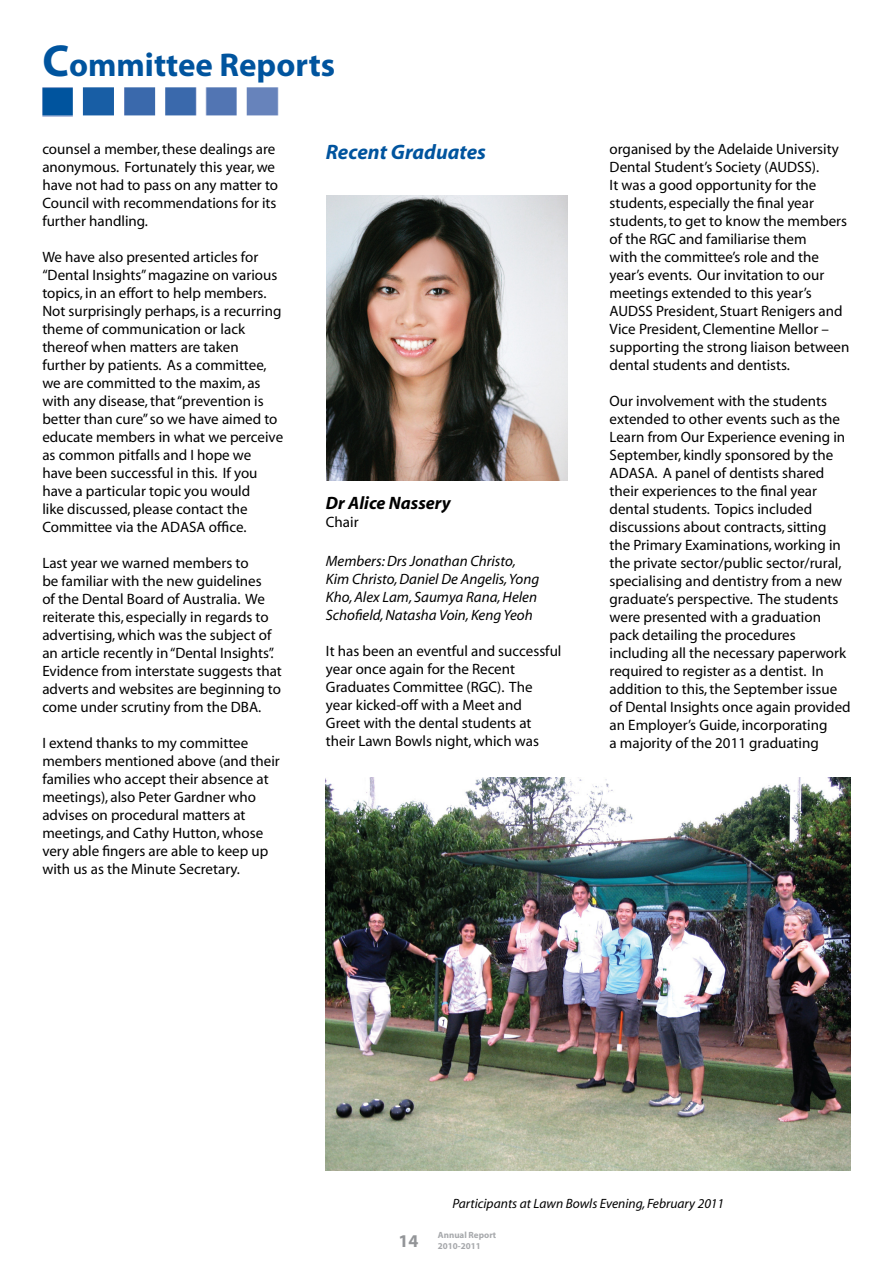
<style>
.page{position:relative;width:893px;height:1263px;background:#fff}
.page>*{position:absolute;margin:0;border:0;box-sizing:border-box;transform-origin:0 0}
.t1{font:700 33px "Myriad";color:#00549e}
.t2{font:italic 700 21px "Myriad";color:#00549e}
.t3{font:italic 700 18px "Myriad";color:#000}
.t4{font:700 18px "Myriad";color:#939598}
.t5{font:15px/18px "Myriad";color:#000}
.t6{font:italic 15px/18px "Myriad";color:#000}
.t7{font:italic 13.5px "Myriad";color:#000}
.t8{font:700 9px/10.8px "Myriad";color:#a7a9ac}
.s1{font-size:45px}
</style>
<div class="page">
<img style="left:42px;top:87px;width:237px;height:29px">
<img style="left:326px;top:195px;width:241px;height:285px">
<img style="left:326px;top:777px;width:524px;height:393px">
<h1 class="t1" style="left:42px;top:53px;width:294px"><span class="s1">C</span>ommittee Reports</h1>
<p class="t5" style="left:42px;top:142px;width:237px">counsel a member, these dealings are anonymous. Fortunately this year, we have not had to pass on any matter to Council with recommendations for its further handling.</p>
<p class="t5" style="left:42px;top:250px;width:242px">We have also presented articles for “Dental Insights” magazine on various topics, in an effort to help members.<br>Not surprisingly perhaps, is a recurring theme of communication or lack thereof when matters are taken further by patients. As a committee, we are committed to the maxim, as with any disease, that “prevention is better than cure” so we have aimed to educate members in what we perceive as common pitfalls and I hope we have been successful in this. If you have a particular topic you would<br>like discussed, please contact the Committee via the ADASA office.</p>
<p class="t5" style="left:42px;top:556px;width:241px">Last year we warned members to<br>be familiar with the new guidelines<br>of the Dental Board of Australia. We reiterate this, especially in regards to advertising, which was the subject of an article recently in “Dental Insights”.<br>Evidence from interstate suggests that adverts and websites are beginning to come under scrutiny from the DBA.</p>
<p class="t5" style="left:42px;top:736px;width:239px">I extend thanks to my committee members mentioned above (and their families who accept their absence at meetings), also Peter Gardner who advises on procedural matters at meetings, and Cathy Hutton, whose very able fingers are able to keep up with us as the Minute Secretary.</p>
<h2 class="t2" style="left:326px;top:144px;width:161px">Recent Graduates</h2>
<p class="t5" style="left:609px;top:142px;width:241px">organised by the Adelaide University Dental Student’s Society (AUDSS).<br>It was a good opportunity for the students, especially the final year students, to get to know the members of the RGC and familiarise them<br>with the committee’s role and the year’s events. Our invitation to our meetings extended to this year’s AUDSS President, Stuart Renigers and Vice President, Clementine Mellor – supporting the strong liaison between dental students and dentists.</p>
<p class="t5" style="left:609px;top:394px;width:242px">Our involvement with the students extended to other events such as the Learn from Our Experience evening in September, kindly sponsored by the ADASA. A panel of dentists shared their experiences to the final year dental students. Topics included discussions about contracts, sitting the Primary Examinations, working in the private sector/public sector/rural, specialising and dentistry from a new graduate’s perspective. The students were presented with a graduation pack detailing the procedures including all the necessary paperwork required to register as a dentist. In addition to this, the September issue of Dental Insights once again provided an Employer’s Guide, incorporating<br>a majority of the 2011 graduating</p>
<p class="t3" style="left:326px;top:496px;width:126px">Dr Alice Nassery</p>
<p class="t5" style="left:326px;top:514px;width:34px">Chair</p>
<p class="t6" style="left:326px;top:554px;width:215px">Members: Drs Jonathan Christo, Kim Christo, Daniel De Angelis, Yong Kho, Alex Lam, Saumya Rana, Helen Schofield, Natasha Voin, Keng Yeoh</p>
<p class="t5" style="left:326px;top:644px;width:237px">It has been an eventful and successful year once again for the Recent<br>Graduates Committee (RGC). The year kicked-off with a Meet and<br>Greet with the dental students at their Lawn Bowls night, which was</p>
<p class="t7" style="left:452px;top:1198px;width:273px">Participants at Lawn Bowls Evening, February 2011</p>
<p class="t4" style="left:398px;top:1234px;width:21px">14</p>
<p class="t8" style="left:438px;top:1231px;width:60px">Annual Report<br>2010-2011</p>
</div>
